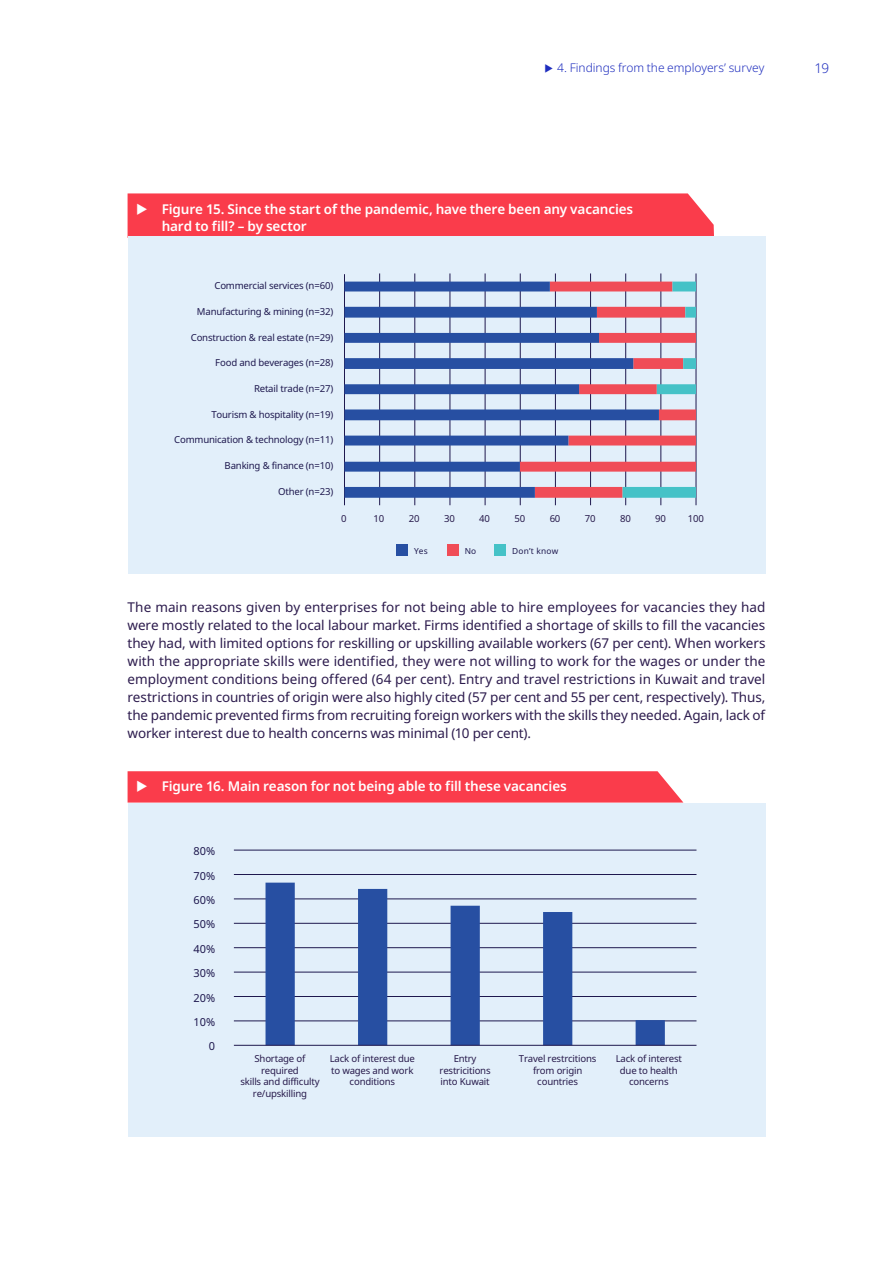
<style>
.page{position:relative;width:893px;height:1263px;background:#fff}
.page>*{position:absolute;margin:0;border:0;box-sizing:border-box;transform-origin:0 0}
.t1{font:13.5px/18px "Noto Sans";letter-spacing:-.01em;color:#2c1b4d;text-align:justify}
.t2{font:600 13.5px/16.5px "Noto Sans";letter-spacing:-.01em;color:#fff}
.t3{font:300 13.5px "Noto Sans";color:#1e2dbe}
.t4{font:300 12px "Noto Sans";letter-spacing:-.005em;color:#1e2dbe}
.t5{font:10.95px "Noto Sans";color:#1e184e}
.t6{font:9.6px/11.6px "Noto Sans";letter-spacing:-.02em;color:#271a4b;text-align:center}
.t7{font:9.6px "Noto Sans";letter-spacing:-.02em;color:#1e184e}
.t8{font:8.4px "Noto Sans";letter-spacing:.025em;color:#1e184e}
</style>
<div class="page">
<div style="left:128px;top:237px;width:637px;height:337px;background:#e2effa"></div>
<hr style="left:696px;top:273px;width:1px;height:232px;background:#1e184e">
<hr style="left:661px;top:273px;width:1px;height:232px;background:#1e184e">
<hr style="left:625px;top:273px;width:1px;height:232px;background:#1e184e">
<hr style="left:590px;top:273px;width:1px;height:232px;background:#1e184e">
<hr style="left:344px;top:274px;width:1px;height:231px;background:#1e184e">
<hr style="left:555px;top:273px;width:1px;height:232px;background:#1e184e">
<hr style="left:520px;top:273px;width:1px;height:232px;background:#1e184e">
<hr style="left:450px;top:273px;width:1px;height:232px;background:#1e184e">
<hr style="left:379px;top:273px;width:1px;height:232px;background:#1e184e">
<hr style="left:485px;top:273px;width:1px;height:232px;background:#1e184e">
<hr style="left:415px;top:273px;width:1px;height:232px;background:#1e184e">
<svg style="left:659px;top:282px;width:37px;height:216px"></svg>
<div style="left:397px;top:544px;width:11px;height:12px;background:#274fa2"></div>
<div style="left:447px;top:544px;width:12px;height:12px;background:#f04c57"></div>
<div style="left:495px;top:544px;width:11px;height:12px;background:#45c2c7"></div>
<svg style="left:344px;top:282px;width:315px;height:216px"></svg>
<div style="left:128px;top:803px;width:637px;height:333px;background:#e2effa"></div>
<hr style="left:234px;top:996px;width:462px;height:1px;background:#1e184e">
<hr style="left:234px;top:972px;width:462px;height:1px;background:#1e184e">
<hr style="left:234px;top:947px;width:462px;height:1px;background:#1e184e">
<hr style="left:234px;top:923px;width:462px;height:1px;background:#1e184e">
<hr style="left:234px;top:899px;width:462px;height:1px;background:#1e184e">
<hr style="left:234px;top:874px;width:462px;height:1px;background:#1e184e">
<hr style="left:234px;top:1021px;width:462px;height:1px;background:#1e184e">
<hr style="left:234px;top:850px;width:462px;height:1px;background:#1e184e">
<svg style="left:266px;top:883px;width:399px;height:162px"></svg>
<hr style="left:234px;top:1045px;width:462px;height:1px;background:#1e184e">
<div style="left:128px;top:193px;width:586px;height:44px;background:#fa3c4b"></div>
<div style="left:128px;top:771px;width:555px;height:31px;background:#fa3c4b"></div>
<p class="t4" style="left:557px;top:60px;width:209px">4. Findings from the employers’ survey</p>
<p class="t3" style="left:814px;top:59px;width:16px">19</p>
<p class="t2" style="left:162px;top:201px;width:473px">Figure 15. Since the start of the pandemic, have there been any vacancies hard to fill? – by sector</p>
<p class="t7" style="left:214px;top:282px;width:120px">Commercial services (n=60)</p>
<p class="t7" style="left:197px;top:308px;width:138px">Manufacturing &amp; mining (n=32)</p>
<p class="t7" style="left:191px;top:333px;width:144px">Construction &amp; real estate (n=29)</p>
<p class="t7" style="left:215px;top:359px;width:119px">Food and beverages (n=28)</p>
<p class="t7" style="left:254px;top:385px;width:81px">Retail trade (n=27)</p>
<p class="t7" style="left:211px;top:410px;width:123px">Tourism &amp; hospitality (n=19)</p>
<p class="t7" style="left:174px;top:436px;width:160px">Communication &amp; technology (n=11)</p>
<p class="t7" style="left:225px;top:462px;width:110px">Banking &amp; finance (n=10)</p>
<p class="t7" style="left:278px;top:487px;width:56px">Other (n=23)</p>
<p class="t6" style="left:341px;top:514px;width:7px">0</p>
<p class="t6" style="left:409px;top:514px;width:12px">20</p>
<p class="t6" style="left:374px;top:514px;width:12px">10</p>
<p class="t6" style="left:479px;top:514px;width:12px">40</p>
<p class="t6" style="left:444px;top:514px;width:12px">30</p>
<p class="t6" style="left:550px;top:514px;width:12px">60</p>
<p class="t6" style="left:514px;top:514px;width:12px">50</p>
<p class="t6" style="left:688px;top:514px;width:18px">100</p>
<p class="t6" style="left:585px;top:514px;width:12px">70</p>
<p class="t6" style="left:620px;top:514px;width:12px">80</p>
<p class="t6" style="left:655px;top:514px;width:12px">90</p>
<p class="t8" style="left:414px;top:547px;width:15px">Yes</p>
<p class="t8" style="left:465px;top:547px;width:13px">No</p>
<p class="t8" style="left:512px;top:547px;width:48px">Don’t know</p>
<p class="t1" style="left:128px;top:598px;width:639px">The main reasons given by enterprises for not being able to hire employees for vacancies they had were mostly related to the local labour market. Firms identified a shortage of skills to fill the vacancies they had, with limited options for reskilling or upskilling available workers (67 per cent). When workers with the appropriate skills were identified, they were not willing to work for the wages or under the employment conditions being offered (64 per cent). Entry and travel restrictions in Kuwait and travel restrictions in countries of origin were also highly cited (57 per cent and 55 per cent, respectively). Thus, the pandemic prevented firms from recruiting foreign workers with the skills they needed. Again, lack of worker interest due to health concerns was minimal (10 per cent).</p>
<p class="t2" style="left:162px;top:778px;width:407px">Figure 16. Main reason for not being able to fill these vacancies</p>
<p class="t5" style="left:193px;top:847px;width:23px">80%</p>
<p class="t5" style="left:193px;top:871px;width:23px">70%</p>
<p class="t5" style="left:193px;top:896px;width:23px">60%</p>
<p class="t5" style="left:193px;top:920px;width:23px">50%</p>
<p class="t5" style="left:193px;top:944px;width:23px">40%</p>
<p class="t5" style="left:193px;top:969px;width:23px">30%</p>
<p class="t5" style="left:193px;top:993px;width:23px">20%</p>
<p class="t5" style="left:193px;top:1018px;width:23px">10%</p>
<p class="t5" style="left:209px;top:1042px;width:8px">0</p>
<p class="t6" style="left:240px;top:1053px;width:81px">Shortage of required<br>skills and difficulty re/upskilling</p>
<p class="t6" style="left:330px;top:1053px;width:87px">Lack of interest due to wages and work conditions</p>
<p class="t6" style="left:440px;top:1053px;width:53px">Entry restricitions into Kuwait</p>
<p class="t6" style="left:519px;top:1053px;width:79px">Travel restrcitions from origin countries</p>
<p class="t6" style="left:616px;top:1053px;width:68px">Lack of interest due to health concerns</p>
</div>
